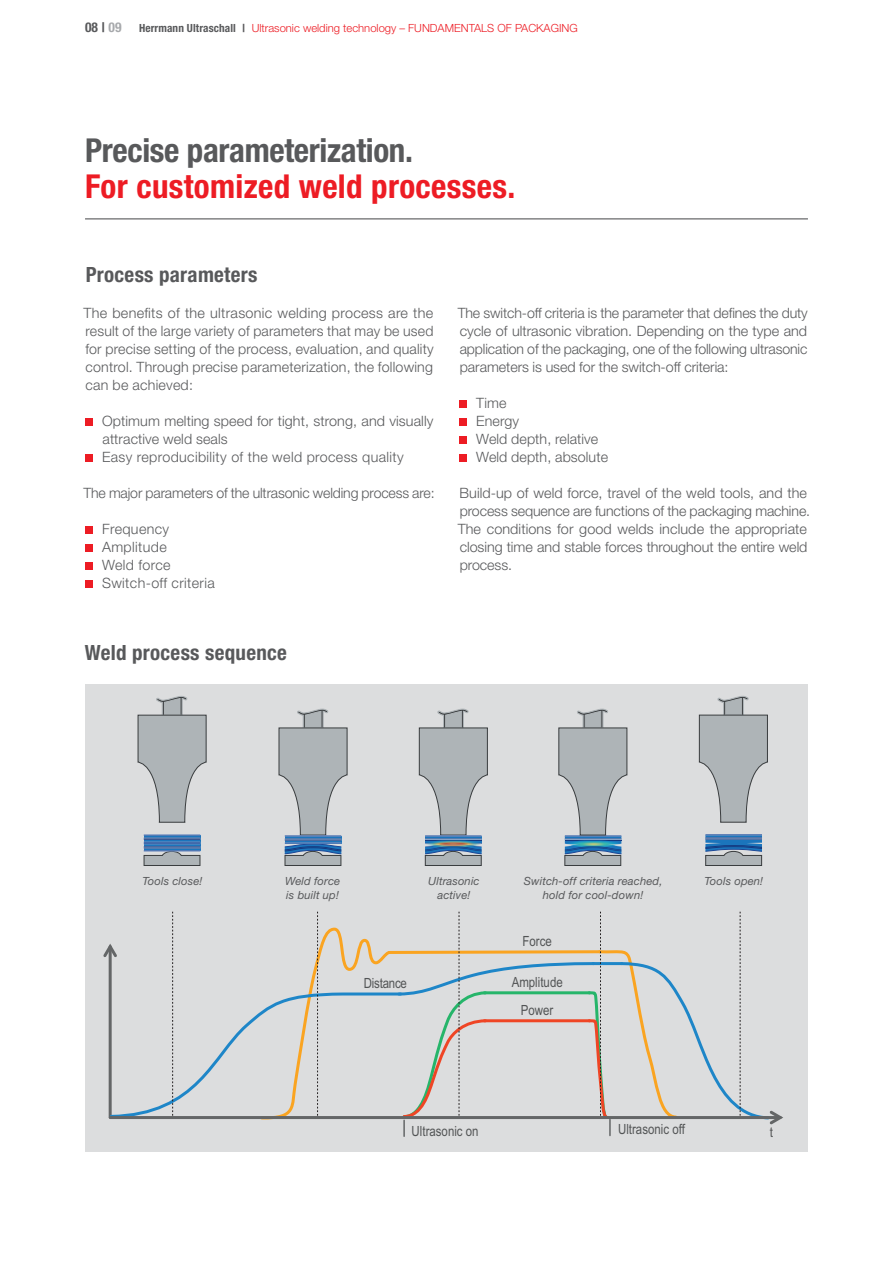
<style>
.page{position:relative;width:893px;height:1263px;background:#fff}
.page>*{position:absolute;margin:0;border:0;box-sizing:border-box;transform-origin:0 0}
.t1{font:700 condensed 33px "Helvetica Neue LT Pro";letter-spacing:.01em;color:#ed1c24}
.t2{font:700 condensed 33px "Helvetica Neue LT Pro";letter-spacing:-.01em;color:#58595b}
.t3{font:700 condensed 21px "Helvetica Neue LT Pro";letter-spacing:.015em;color:#58595b}
.t4{font:300 14.25px/18px "Helvetica Neue LT Pro";letter-spacing:.005em;color:#58595b}
.t5{font:300 14.25px/18px "Helvetica Neue LT Pro";letter-spacing:.025em;color:#58595b}
.t6{font:13.95px/28px "Arial Narrow";color:#525455;text-align:center}
.t7{font:700 condensed 13.5px "Helvetica Neue LT Pro";color:#58595b}
.t8{font:italic 11.25px/13.5px "Helvetica Neue LT Pro";letter-spacing:.01em;color:#58595b;text-align:center}
.t9{font:300 11.25px "Helvetica Neue LT Pro";color:#ed1c24}
.s1{color:#a7a9ac}
.s2{font-weight:700;font-stretch:condensed;color:#58595b}
</style>
<div class="page">
<hr style="left:85px;top:218px;width:723px;height:1px;background:#58595b">
<div style="left:85px;top:418px;width:8px;height:8px;background:#ed1c24"></div>
<div style="left:85px;top:454px;width:8px;height:8px;background:#ed1c24"></div>
<div style="left:85px;top:526px;width:8px;height:8px;background:#ed1c24"></div>
<div style="left:85px;top:544px;width:8px;height:8px;background:#ed1c24"></div>
<div style="left:85px;top:562px;width:8px;height:8px;background:#ed1c24"></div>
<div style="left:85px;top:580px;width:8px;height:8px;background:#ed1c24"></div>
<div style="left:459px;top:400px;width:8px;height:8px;background:#ed1c24"></div>
<div style="left:459px;top:418px;width:8px;height:8px;background:#ed1c24"></div>
<div style="left:459px;top:436px;width:8px;height:8px;background:#ed1c24"></div>
<div style="left:459px;top:454px;width:8px;height:8px;background:#ed1c24"></div>
<div style="left:85px;top:684px;width:723px;height:468px;background:#dcddde"></div>
<svg style="left:137px;top:696px;width:70px;height:127px"></svg>
<svg style="left:699px;top:696px;width:69px;height:127px"></svg>
<svg style="left:143px;top:851px;width:58px;height:15px"></svg>
<svg style="left:144px;top:836px;width:56px;height:6px"></svg>
<hr style="left:144px;top:835px;width:56px;height:1px;background:#1a4797">
<hr style="left:144px;top:842px;width:56px;height:1px;background:#1a4797">
<hr style="left:144px;top:838px;width:56px;height:1px;background:#15387f">
<hr style="left:144px;top:839px;width:56px;height:1px;background:#15387f">
<svg style="left:144px;top:844px;width:56px;height:7px"></svg>
<hr style="left:144px;top:843px;width:56px;height:1px;background:#1a4797">
<hr style="left:144px;top:851px;width:56px;height:1px;background:#1a4797">
<hr style="left:144px;top:846px;width:56px;height:1px;background:#15387f">
<hr style="left:144px;top:848px;width:56px;height:1px;background:#15387f">
<svg style="left:278px;top:708px;width:70px;height:128px"></svg>
<svg style="left:419px;top:708px;width:69px;height:158px"></svg>
<svg style="left:705px;top:835px;width:58px;height:31px;background:#6d8faf"></svg>
<hr style="left:705px;top:834px;width:57px;height:1px;background:#1a4797">
<hr style="left:705px;top:838px;width:57px;height:1px;background:#15387f">
<hr style="left:705px;top:839px;width:57px;height:1px;background:#15387f">
<svg style="left:284px;top:844px;width:58px;height:22px"></svg>
<svg style="left:285px;top:837px;width:56px;height:6px"></svg>
<hr style="left:285px;top:836px;width:56px;height:1px;background:#1a4797">
<hr style="left:285px;top:843px;width:56px;height:1px;background:#1a4797">
<hr style="left:285px;top:839px;width:56px;height:1px;background:#15387f">
<hr style="left:285px;top:840px;width:56px;height:1px;background:#15387f">
<svg style="left:558px;top:708px;width:70px;height:158px"></svg>
<svg style="left:103px;top:912px;width:680px;height:224px"></svg>
<p class="t7" style="left:85px;top:22px;width:38px">08 | <span class="s1">09</span></p>
<p class="t9" style="left:139px;top:24px;width:440px"><span class="s2">Herrmann Ultraschall |</span> Ultrasonic welding technology – FUNDAMENTALS OF PACKAGING</p>
<h1 class="t2" style="left:85px;top:138px;width:329px">Precise parameterization.</h1>
<h1 class="t1" style="left:85px;top:174px;width:432px">For customized weld processes.</h1>
<h2 class="t3" style="left:86px;top:267px;width:173px">Process parameters</h2>
<p class="t4" style="left:83px;top:305px;width:352px;text-align:justify">The benefits of the ultrasonic welding process are the result of the large variety of parameters that may be used for precise setting of the process, evaluation, and quality control. Through precise parameterization, the following can be achieved:</p>
<p class="t4" style="left:102px;top:413px;width:333px">Optimum melting speed for tight, strong, and visually attractive weld seals<br>Easy reproducibility of the weld process quality</p>
<p class="t4" style="left:83px;top:485px;width:353px">The major parameters of the ultrasonic welding process are:</p>
<p class="t5" style="left:102px;top:521px;width:114px">Frequency<br>Amplitude<br>Weld force<br>Switch-off criteria</p>
<h2 class="t3" style="left:85px;top:645px;width:204px">Weld process sequence</h2>
<p class="t4" style="left:458px;top:305px;width:352px;text-align:justify">The switch-off criteria is the parameter that defines the duty cycle of ultrasonic vibration. Depending on the type and application of the packaging, one of the following ultrasonic parameters is used for the switch-off criteria:</p>
<p class="t4" style="left:476px;top:395px;width:133px">Time<br>Energy<br>Weld depth, relative<br>Weld depth, absolute</p>
<p class="t4" style="left:458px;top:485px;width:354px">Build-up of weld force, travel of the weld tools, and the process sequence are functions of the packaging ma chine.<br>The conditions for good welds include the appropriate closing time and stable forces throughout the entire weld process.</p>
<p class="t8" style="left:142px;top:876px;width:61px">Tools close!</p>
<p class="t8" style="left:285px;top:876px;width:57px;text-align:left">Weld force is built up!</p>
<p class="t8" style="left:428px;top:876px;width:53px">Ultrasonic active!</p>
<p class="t8" style="left:524px;top:876px;width:140px">Switch-off criteria reached, hold for cool-down!</p>
<p class="t8" style="left:704px;top:876px;width:60px">Tools open!</p>
<p class="t6" style="left:364px;top:969px;width:45px">Distance</p>
<p class="t6" style="left:523px;top:927px;width:31px">Force</p>
<p class="t6" style="left:512px;top:968px;width:53px">Amplitude<br>Power</p>
<p class="t6" style="left:412px;top:1117px;width:69px">Ultrasonic on</p>
<p class="t6" style="left:618px;top:1115px;width:69px">Ultrasonic off</p>
<p class="t6" style="left:770px;top:1118px;width:5px">t</p>
</div>
